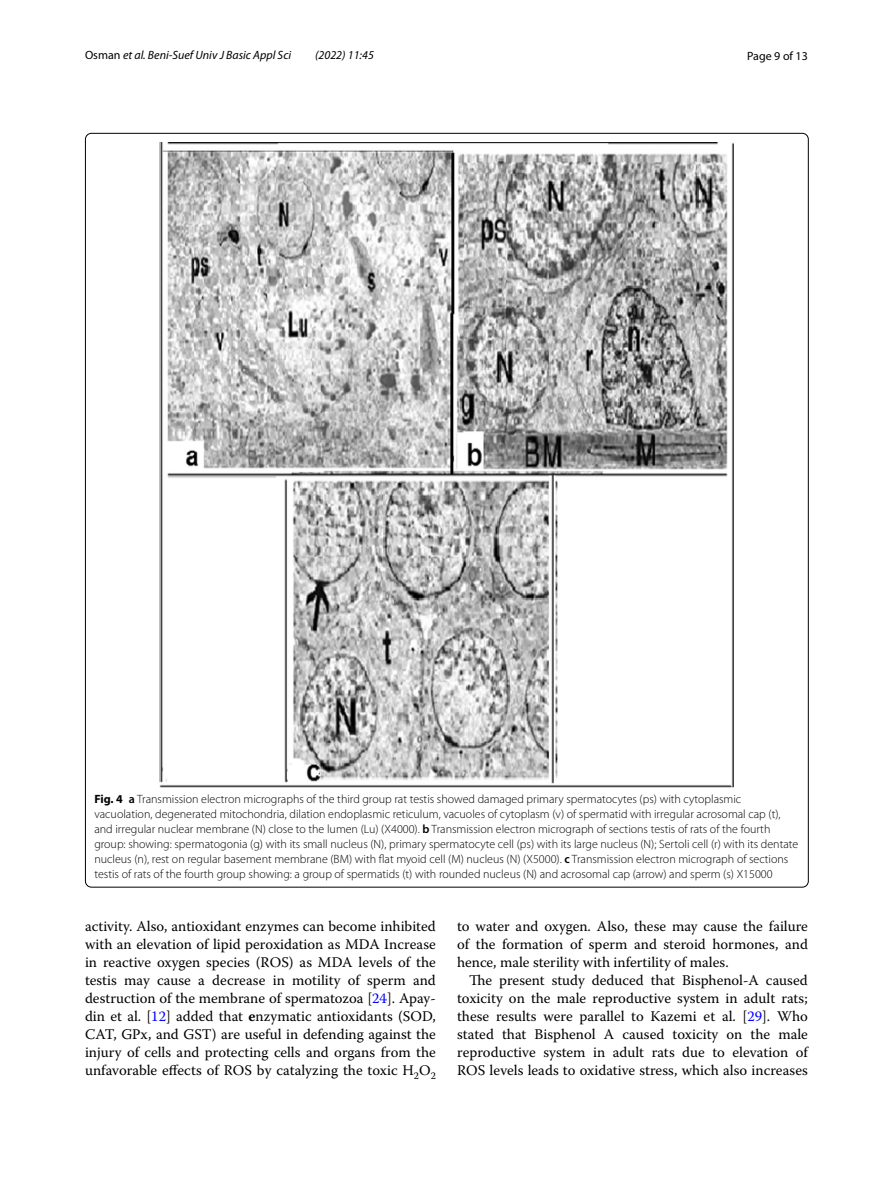
<style>
.page{position:relative;width:893px;height:1187px;background:#fff}
.page>*{position:absolute;margin:0;border:0;box-sizing:border-box;transform-origin:0 0}
.t1{font:14.7px/18px "Warnock Pro";color:#000;text-align:justify}
.t2{font:300 12px/15px "Myriad Pro";color:#000}
.t3{font:italic 12px "Myriad Pro";color:#000}
.t4{font:12px "Myriad Pro";color:#000}
.s1{font-style:normal}
.s2{font-weight:700}
.s3{font-weight:600}
.s4{color:#00f}
</style>
<div class="page">
<img style="left:160px;top:142px;width:574px;height:645px">
<p class="t3" style="left:85px;top:48px;width:208px"><span class="s1">Osman</span> et al. Beni-Suef Univ J Basic Appl Sci</p>
<p class="t3" style="left:315px;top:48px;width:60px">(2022) 11:45</p>
<p class="t4" style="left:747px;top:48px;width:62px">Page 9 of 13</p>
<p class="t2" style="left:94px;top:791px;width:705px"><span class="s2">Fig. 4</span> <span class="s3">a</span> Transmission electron micrographs of the third group rat testis showed damaged primary spermatocytes (ps) with cytoplasmic vacuolation, degenerated mitochondria, dilation endoplasmic reticulum, vacuoles of cytoplasm (v) of spermatid with irregular acrosomal cap (t), and irregular nuclear membrane (N) close to the lumen (Lu) (X4000). <span class="s3">b</span> Transmission electron micrograph of sections testis of rats of the fourth group: showing: spermatogonia (g) with its small nucleus (N), primary spermatocyte cell (ps) with its large nucleus (N); Sertoli cell (r) with its dentate nucleus (n), rest on regular basement membrane (BM) with flat myoid cell (M) nucleus (N) (X5000). <span class="s3">c</span> Transmission electron micrograph of sections testis of rats of the fourth group showing: a group of spermatids (t) with rounded nucleus (N) and acrosomal cap (arrow) and sperm (s) X15000</p>
<p class="t1" style="left:85px;top:916px;width:352px">activity. Also, antioxidant enzymes can become inhibited with an elevation of lipid peroxidation as MDA Increase in reactive oxygen species (ROS) as MDA levels of the testis may cause a decrease in motility of sperm and destruction of the membrane of spermatozoa [<span class="s4">24</span>]. Apay&shy;din et al. [<span class="s4">12</span>] added that <span class="s2">e</span>nzymatic antioxidants (SOD, CAT, GPx, and GST) are useful in defending against the injury of cells and protecting cells and organs from the unfavorable effects of ROS by catalyzing the toxic H<sub>2</sub>O<sub>2</sub></p>
<p class="t1" style="left:457px;top:916px;width:352px">to water and oxygen. Also, these may cause the failure of the formation of sperm and steroid hormones, and hence, male sterility with infertility of males.</p>
<p class="t1" style="left:457px;top:970px;width:352px;text-indent:12px">The present study deduced that Bisphenol-A caused toxicity on the male reproductive system in adult rats; these results were parallel to Kazemi et al. [<span class="s4">29</span>]. Who stated that Bisphenol A caused toxicity on the male reproductive system in adult rats due to elevation of ROS levels leads to oxidative stress, which also increases</p>
</div>
